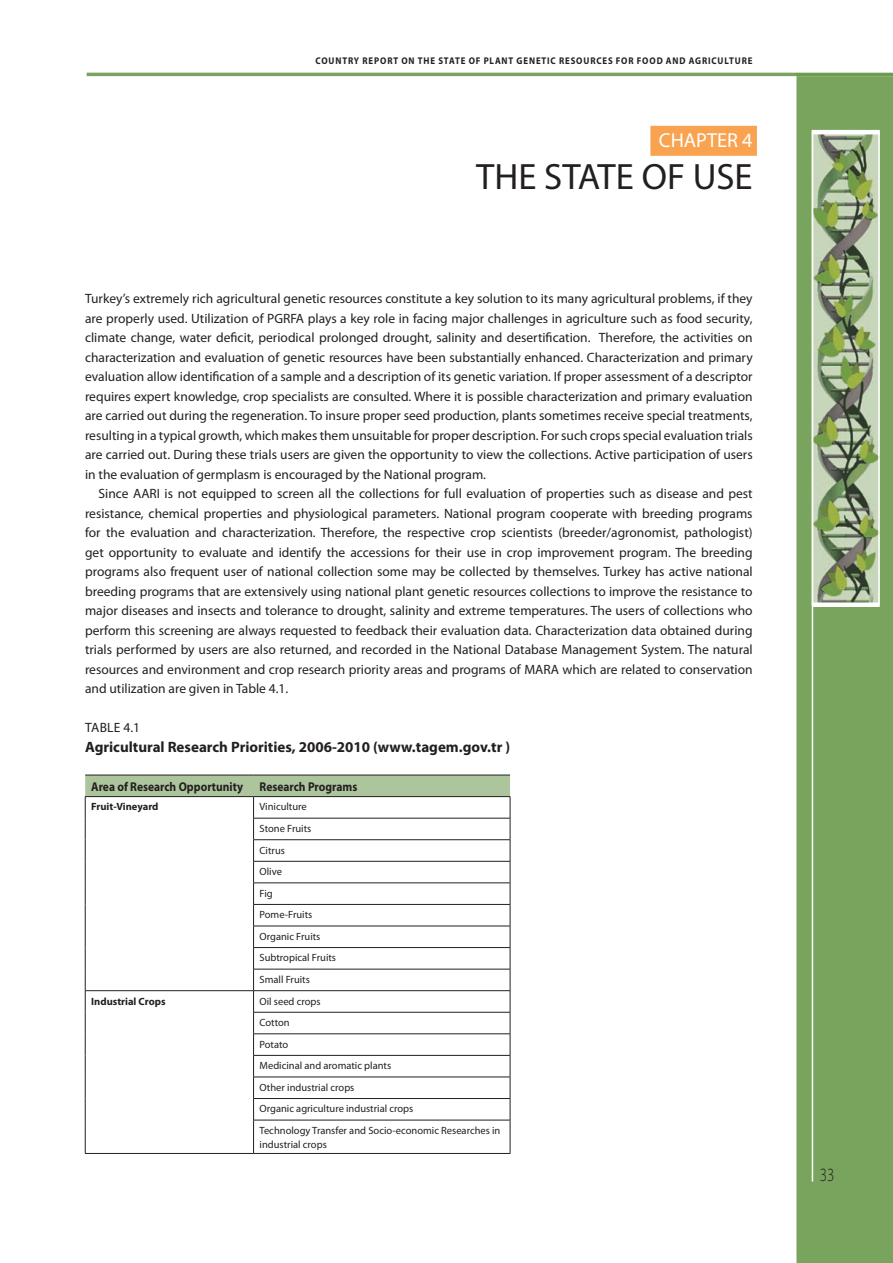
<style>
.page{position:relative;width:893px;height:1263px;background:#fff}
.page>*{position:absolute;margin:0;border:0;box-sizing:border-box;transform-origin:0 0}
.t1{font:36.75px "Myriad Pro";color:#231f20}
.t2{font:20.25px "Myriad Pro";color:#fff}
.t3{font:300 18.75px "Myriad Pro";color:#231f20;scale:.8 1}
.t4{font:700 15px "Myriad Pro";color:#231f20}
.t5{font:13.5px/19.5px "Myriad Pro";color:#231f20;text-align:justify}
.t6{font:700 12.75px "Myriad Pro";color:#231f20;scale:.9 1}
.t7{font:10.5px/21.6px "Myriad Pro";color:#231f20}
.t8{font:700 10.5px "Myriad Pro";color:#231f20}
.t9{font:700 9.75px "Myriad Pro";letter-spacing:.1em;color:#231f20;scale:.9 1}
</style>
<div class="page">
<div style="left:796px;top:76px;width:97px;height:1187px;background:#78a45d"></div>
<img style="left:814px;top:134px;width:64px;height:468px">
<div style="left:812px;top:131px;width:68px;height:474px;border:1px solid #fff"></div>
<div style="left:813px;top:602px;width:67px;height:5px;background:#fff"></div>
<hr style="left:813px;top:130px;width:67px;height:4px;background:#fff">
<hr style="left:87px;top:73px;width:806px;height:3px;background:#78a45d">
<hr style="left:796px;top:74px;width:97px;height:2px;background:#6d9e50">
<hr style="left:812px;top:130px;width:1px;height:1051px;background:#fff">
<div style="left:650px;top:126px;width:107px;height:30px;background:#f9a350"></div>
<hr style="left:85px;top:1120px;width:1px;height:33px;background:#231f20">
<hr style="left:85px;top:1153px;width:169px;height:1px;background:#231f20">
<svg style="left:85px;top:775px;width:426px;height:345px"></svg>
<hr style="left:253px;top:1120px;width:257px;height:1px;background:#231f20">
<hr style="left:253px;top:1120px;width:1px;height:33px;background:#231f20">
<hr style="left:510px;top:1120px;width:1px;height:33px;background:#231f20">
<hr style="left:254px;top:1153px;width:256px;height:1px;background:#231f20">
<p class="t9" style="left:315px;top:55px;width:487px">COUNTRY REPORT ON THE STATE OF PLANT GENETIC RESOURCES FOR FOOD AND AGRICULTURE</p>
<h2 class="t2" style="left:659px;top:128px;width:95px">CHAPTER 4</h2>
<h1 class="t1" style="left:476px;top:154px;width:278px">THE STATE OF USE</h1>
<p class="t5" style="left:85px;top:289px;width:669px">Turkey’s extremely rich agricultural genetic resources constitute a key solution to its many agricultural problems, if they are properly used. Utilization of PGRFA plays a key role in facing major challenges in agriculture such as food security, climate change, water deficit, periodical prolonged drought, salinity and desertification. Therefore, the activities on characterization and evaluation of genetic resources have been substantially enhanced. Characterization and primary evaluation allow identification of a sample and a description of its genetic variation. If proper assessment of a descriptor requires expert knowledge, crop specialists are consulted. Where it is possible characterization and primary evaluation are carried out during the regeneration. To insure proper seed production, plants sometimes receive special treatments, resulting in a typical growth, which makes them unsuitable for proper description. For such crops special evaluation trials are carried out. During these trials users are given the opportunity to view the collections. Active participation of users in the evaluation of germplasm is encouraged by the National program.</p>
<p class="t5" style="left:85px;top:484px;width:669px;text-indent:14px">Since AARI is not equipped to screen all the collections for full evaluation of properties such as disease and pest resistance, chemical properties and physiological parameters. National program cooperate with breeding programs for the evaluation and characterization. Therefore, the respective crop scientists (breeder/agronomist, pathologist) get opportunity to evaluate and identify the accessions for their use in crop improvement program. The breeding programs also frequent user of national collection some may be collected by themselves. Turkey has active national breeding programs that are extensively using national plant genetic resources collections to improve the resistance to major diseases and insects and tolerance to drought, salinity and extreme temperatures. The users of collections who perform this screening are always requested to feedback their evaluation data. Characterization data obtained during trials performed by users are also returned, and recorded in the National Database Management System. The natural resources and environment and crop research priority areas and programs of MARA which are related to conservation and utilization are given in Table 4.1.</p>
<p class="t5" style="left:85px;top:717px;width:57px">TABLE 4.1</p>
<p class="t4" style="left:85px;top:737px;width:427px">Agricultural Research Priorities, 2006-2010 (www.tagem.gov.tr )</p>
<p class="t6" style="left:91px;top:778px;width:170px">Area of Research Opportunity</p>
<p class="t6" style="left:260px;top:778px;width:110px">Research Programs</p>
<p class="t8" style="left:91px;top:800px;width:69px">Fruit-Vineyard</p>
<p class="t7" style="left:260px;top:796px;width:78px">Viniculture<br>Stone Fruits<br>Citrus<br>Olive<br>Fig<br>Pome-Fruits<br>Organic Fruits<br>Subtropical Fruits<br>Small Fruits</p>
<p class="t8" style="left:91px;top:994px;width:76px">Industrial Crops</p>
<p class="t7" style="left:260px;top:990px;width:242px">Oil seed crops<br>Cotton<br>Potato<br>Medicinal and aromatic plants<br>Other industrial crops<br>Organic agriculture industrial crops<br>Technology Transfer and Socio-economic Researches in</p>
<p class="t7" style="left:260px;top:1133px;width:69px">industrial crops</p>
<h3 class="t3" style="left:820px;top:1163px;width:20px">33</h3>
</div>
